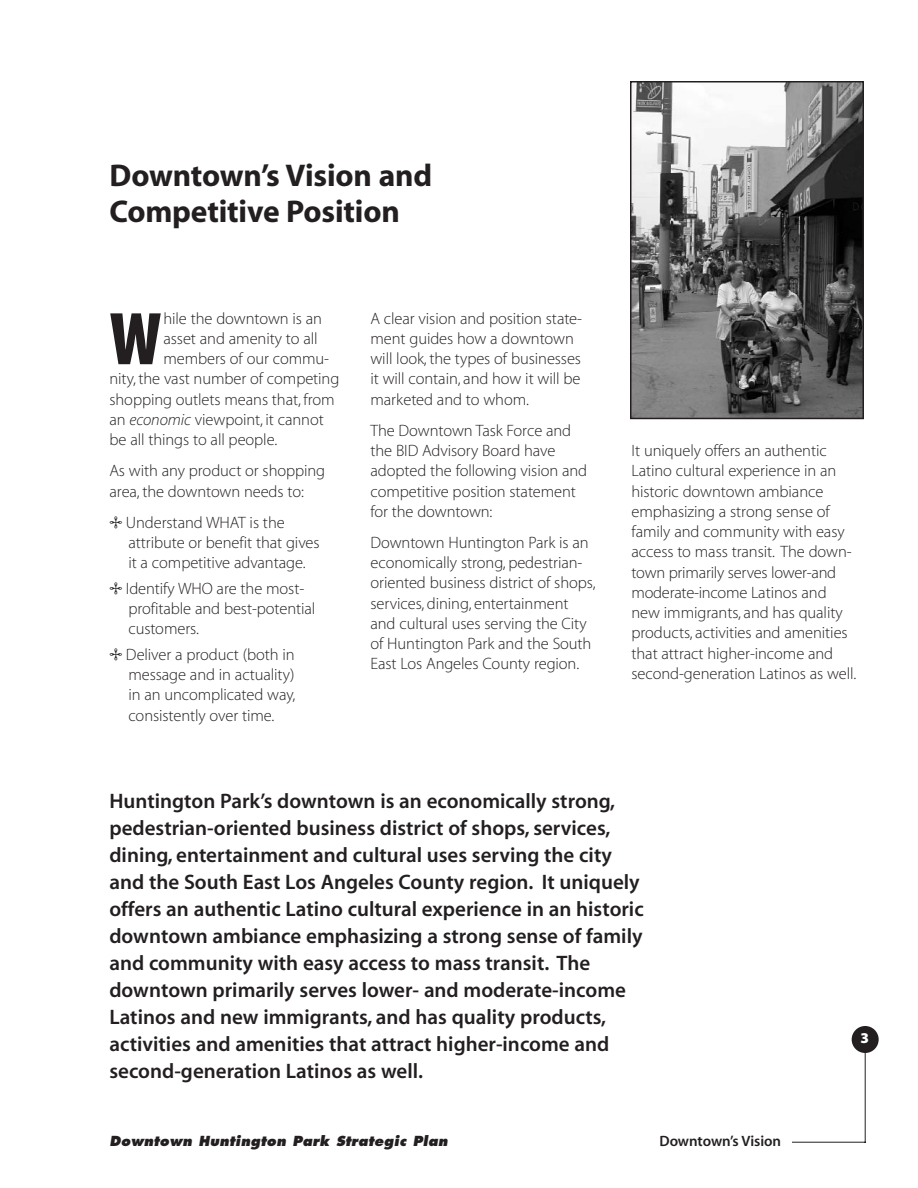
<style>
.page{position:relative;width:918px;height:1188px;background:#fff}
.page>*{position:absolute;margin:0;border:0;box-sizing:border-box;transform-origin:0 0}
.t1{font:75.45px "Myriad MM 830 300";color:#231f20}
.t2{font:31.5px/36px "Myriad MM 700 600";letter-spacing:-.005em;color:#231f20}
.t3{font:21px/27px "Myriad MM 565 600";color:#231f20}
.t4{font:16.5px/20.2px "Myriad MM 215 600";letter-spacing:-.005em;color:#231f20}
.t5{font:15px "Myriad MM 565 600";letter-spacing:-.005em;color:#231f20}
.t6{font:15px "Myriad MM 830 600";color:#fff}
.t7{font:italic 800 13.5px "Futura";letter-spacing:.015em;color:#231f20}
.s1{font-family:"Myriad MM It 215 600"}
</style>
<div class="page">
<hr style="left:792px;top:1142px;width:74px;height:1px;background:#231f20">
<hr style="left:865px;top:1053px;width:1px;height:90px;background:#231f20">
<div style="left:852px;top:1026px;width:27px;height:27px;background:#231f20;border-radius:50%"></div>
<img style="left:633px;top:84px;width:228px;height:332px">
<div style="left:630px;top:81px;width:234px;height:338px;border:2px solid #231f20"></div>
<h2 class="t2" style="left:110px;top:160px;width:324px">Downtown’s Vision and<br>Competitive Position</h2>
<h1 class="t1" style="left:110px;top:310px;width:54px">W</h1>
<p class="t4" style="left:164px;top:310px;width:160px">hile the downtown is an</p>
<p class="t4" style="left:164px;top:330px;width:156px">asset and amenity to all</p>
<p class="t4" style="left:164px;top:350px;width:167px">members of our commu-</p>
<p class="t4" style="left:110px;top:370px;width:231px">nity, the vast number of competing</p>
<p class="t4" style="left:110px;top:391px;width:227px">shopping outlets means that, from</p>
<p class="t4" style="left:110px;top:411px;width:216px">an <span class="s1">economic</span> viewpoint, it cannot</p>
<p class="t4" style="left:110px;top:431px;width:169px">be all things to all people.</p>
<p class="t4" style="left:110px;top:462px;width:217px">As with any product or shopping area, the downtown needs to:</p>
<p class="t4" style="left:128px;top:513px;width:193px;text-indent:-19px">✢ Understand WHAT is the attribute or benefit that gives it a competitive advantage.</p>
<p class="t4" style="left:128px;top:580px;width:188px;text-indent:-19px">✢ Identify WHO are the most&shy;profitable and best-potential customers.</p>
<p class="t4" style="left:128px;top:646px;width:169px;text-align:justify;text-indent:-19px">✢ Deliver a product (both in message and in actuality) in an uncomplicated way, consistently over time.</p>
<p class="t4" style="left:370px;top:310px;width:213px">A clear vision and position state&shy;ment guides how a downtown will look, the types of businesses it will contain, and how it will be marketed and to whom.</p>
<p class="t4" style="left:370px;top:422px;width:218px">The Downtown Task Force and the BID Advisory Board have adopted the following vision and competitive position statement for the downtown:</p>
<p class="t4" style="left:370px;top:534px;width:227px">Downtown Huntington Park is an economically strong, pedestrian&shy;oriented business district of shops, services, dining, entertainment and cultural uses serving the City of Huntington Park and the South East Los Angeles County region.</p>
<p class="t4" style="left:631px;top:442px;width:226px">It uniquely offers an authentic<br>Latino cultural experience in an historic downtown ambiance emphasizing a strong sense of family and community with easy access to mass transit. The down&shy;town primarily serves lower-and moderate-income Latinos and new immigrants, and has quality products, activities and amenities that attract higher-income and second-generation Latinos as well.</p>
<p class="t3" style="left:109px;top:789px;width:536px">Huntington Park’s downtown is an economically strong, pedestrian-oriented business district of shops, services, dining, entertainment and cultural uses serving the city and the South East Los Angeles County region. It uniquely offers an authentic Latino cultural experience in an historic downtown ambiance emphasizing a strong sense of family and community with easy access to mass transit. The downtown primarily serves lower- and moderate-income Latinos and new immigrants, and has quality products, activities and amenities that attract higher-income and second-generation Latinos as well.</p>
<p class="t7" style="left:110px;top:1135px;width:340px">Downtown Huntington Park Strategic Plan</p>
<p class="t5" style="left:660px;top:1135px;width:123px">Downtown’s Vision</p>
<p class="t6" style="left:861px;top:1033px;width:10px">3</p>
</div>
